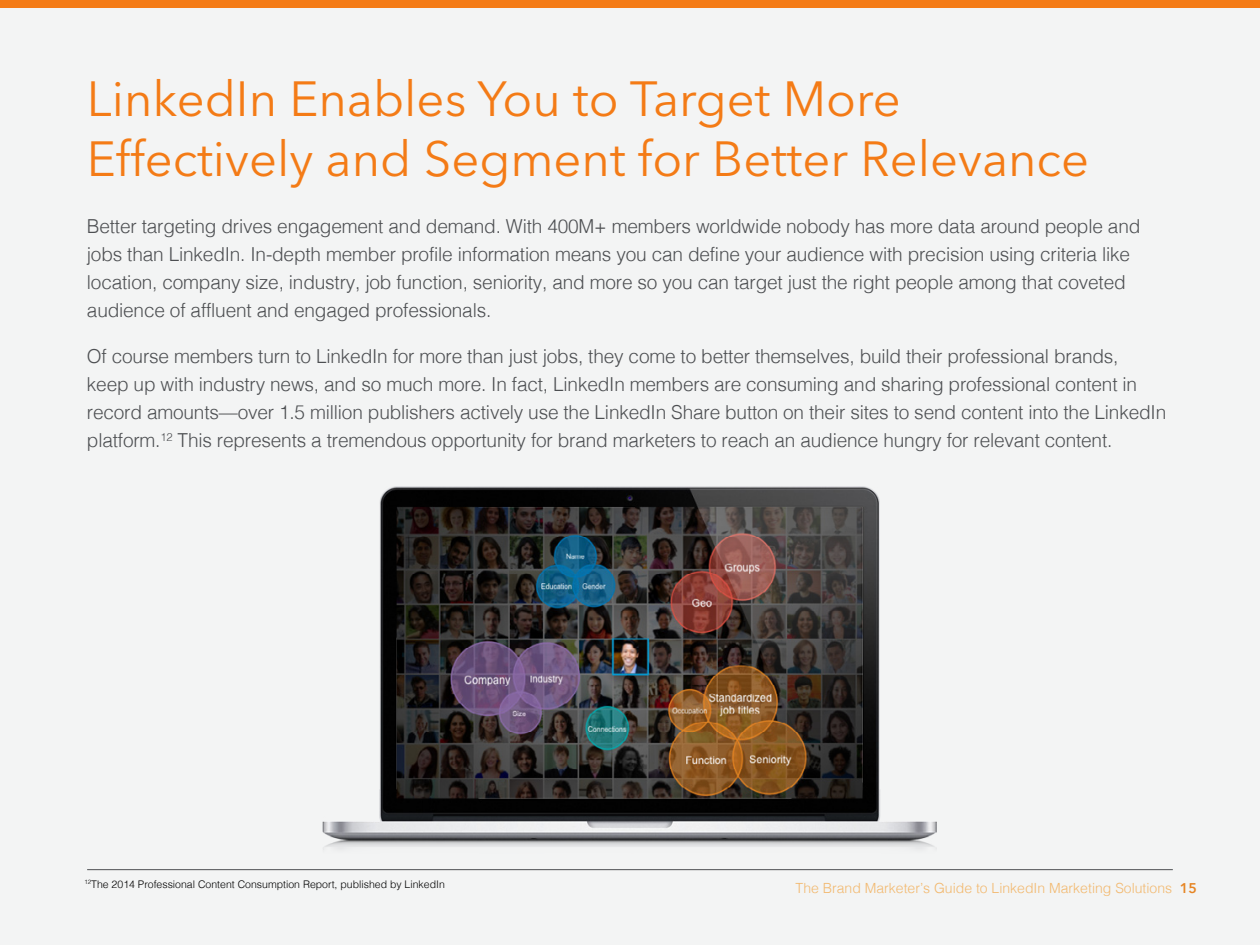
<style>
.page{position:relative;width:1260px;height:945px;background:#f3f4f4}
.page>*{position:absolute;margin:0;border:0;box-sizing:border-box;transform-origin:0 0}
.t1{font:49px/59.5px "Avenir Next LT Pro";color:#f47b16}
.t2{font:300 19.25px/28px "Helvetica";letter-spacing:-.01em;color:#4d4f52}
.t3{font:300 14px "Helvetica";color:#f2b86e}
.t4{font:300 10.5px "Helvetica";color:#000}
.s1{font-family:"Avenir Next LT Pro";font-weight:600;color:#e68524}
</style>
<div class="page">
<img style="left:323px;top:487px;width:614px;height:363px">
<div style="left:0;top:0;width:1260px;height:7px;background:#f47b16"></div>
<hr style="left:87px;top:869px;width:1086px;height:1px;background:#4d4f52">
<h1 class="t1" style="left:87px;top:69px;width:1004px">LinkedIn Enables You to Target More<br>Effectively and Segment for Better Relevance</h1>
<p class="t2" style="left:87px;top:211px;width:1055px">Better targeting drives engagement and demand. With 400M+ members worldwide nobody has more data around people and jobs than LinkedIn. In-depth member profile information means you can define your audience with precision using criteria like location, company size, industry, job function, seniority, and more so you can target just the right people among that coveted audience of affluent and engaged professionals.</p>
<p class="t2" style="left:87px;top:341px;width:1081px">Of course members turn to LinkedIn for more than just jobs, they come to better themselves, build their professional brands,<br>keep up with industry news, and so much more. In fact, LinkedIn members are consuming and sharing professional content in record amounts—over 1.5 million publishers actively use the LinkedIn Share button on their sites to send content into the LinkedIn platform.<sup>12</sup> This represents a tremendous opportunity for brand marketers to reach an audience hungry for relevant content.</p>
<p class="t4" style="left:84px;top:875px;width:362px"><sup>12</sup>The 2014 Professional Content Consumption Report, published by LinkedIn</p>
<p class="t3" style="left:796px;top:876px;width:403px">The Brand Marketer’s Guide to LinkedIn Marketing Solutions <span class="s1">15</span></p>
</div>
